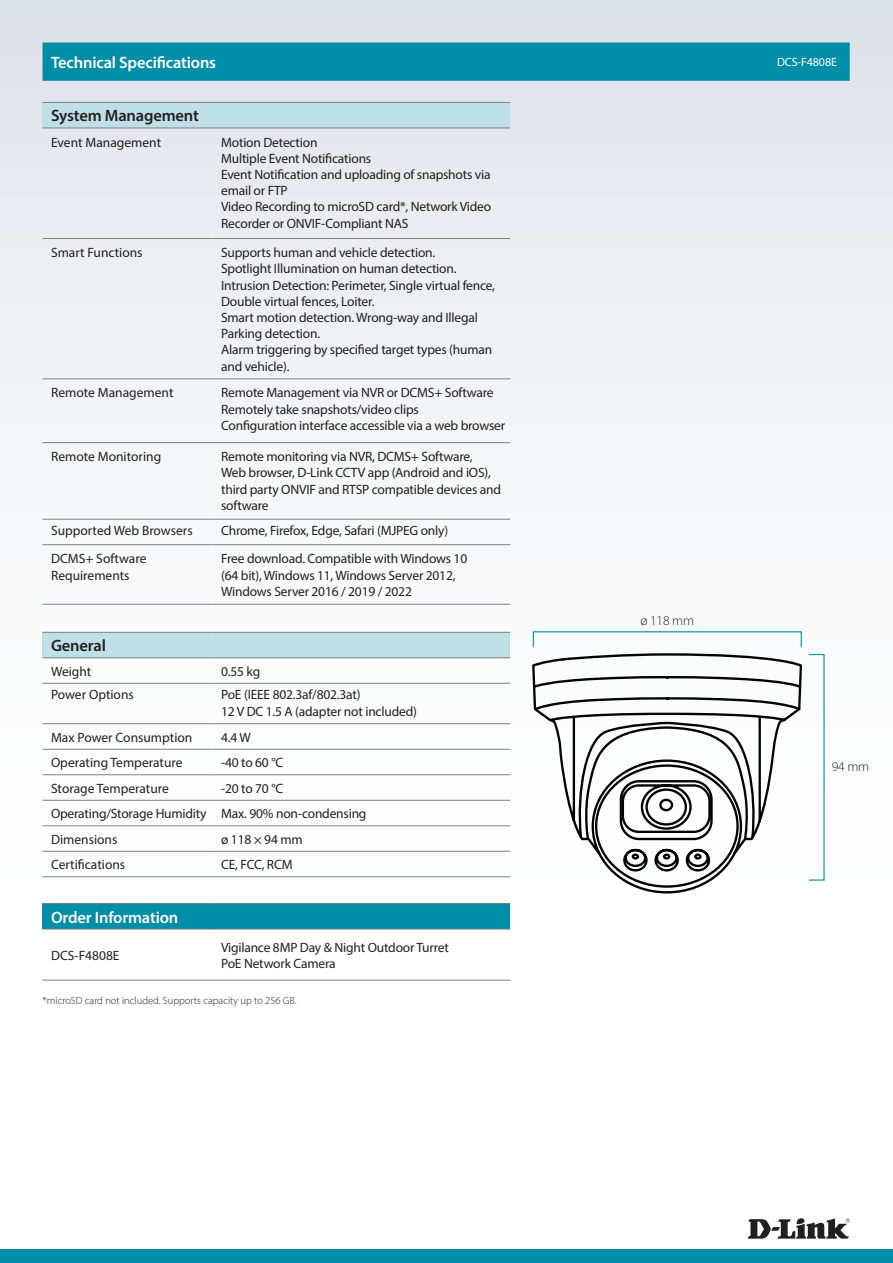
<style>
.page{position:relative;width:893px;height:1263px;background:#fff}
.page>*{position:absolute;margin:0;border:0;box-sizing:border-box;transform-origin:0 0}
.t1{font:600 16.5px "Myriad Pro";letter-spacing:-.01em;color:#fff}
.t2{font:600 16.5px "Myriad Pro";letter-spacing:-.01em;color:#231f20}
.t3{font:13.5px/16.2px "Myriad Pro";letter-spacing:-.015em;color:#231f20}
.t4{font:300 13.5px "Myriad Pro";color:#231f20}
.t5{font:12px "Myriad Pro";letter-spacing:-.01em;color:#fff}
.t6{font:300 10.5px "Myriad Pro";color:#231f20}
.s1{font-weight:400;color:#57585a}
</style>
<div class="page">
<div style="left:0;top:1249px;width:893px;height:14px;background:#008da8"></div>
<div style="left:0;top:0;width:893px;height:1084px;background:linear-gradient(to bottom,#e2e6ec,#fff)"></div>
<svg style="left:748px;top:1218px;width:102px;height:21px"></svg>
<div style="left:43px;top:43px;width:807px;height:38px;background:#008da8"></div>
<div style="left:43px;top:102px;width:467px;height:26px;background:#c0e0e8"></div>
<hr style="left:43px;top:102px;width:170px;height:1px;background:#808285">
<hr style="left:213px;top:102px;width:297px;height:1px;background:#808285">
<hr style="left:43px;top:128px;width:170px;height:1px;background:#808285">
<hr style="left:213px;top:128px;width:297px;height:1px;background:#808285">
<hr style="left:43px;top:238px;width:170px;height:1px;background:#808285">
<hr style="left:213px;top:238px;width:297px;height:1px;background:#808285">
<hr style="left:43px;top:378px;width:170px;height:1px;background:#808285">
<hr style="left:213px;top:378px;width:297px;height:1px;background:#808285">
<hr style="left:43px;top:442px;width:170px;height:1px;background:#808285">
<hr style="left:213px;top:442px;width:297px;height:1px;background:#808285">
<hr style="left:43px;top:519px;width:170px;height:1px;background:#808285">
<hr style="left:213px;top:519px;width:297px;height:1px;background:#808285">
<hr style="left:43px;top:544px;width:170px;height:1px;background:#808285">
<hr style="left:213px;top:544px;width:297px;height:1px;background:#808285">
<hr style="left:43px;top:604px;width:170px;height:1px;background:#808285">
<hr style="left:213px;top:604px;width:297px;height:1px;background:#808285">
<div style="left:43px;top:632px;width:467px;height:26px;background:#c0e0e8"></div>
<hr style="left:43px;top:632px;width:170px;height:1px;background:#808285">
<hr style="left:213px;top:632px;width:297px;height:1px;background:#808285">
<hr style="left:43px;top:657px;width:170px;height:1px;background:#808285">
<hr style="left:213px;top:657px;width:297px;height:1px;background:#808285">
<hr style="left:43px;top:683px;width:170px;height:1px;background:#808285">
<hr style="left:213px;top:683px;width:297px;height:1px;background:#808285">
<hr style="left:43px;top:723px;width:170px;height:1px;background:#808285">
<hr style="left:213px;top:723px;width:297px;height:1px;background:#808285">
<hr style="left:43px;top:749px;width:170px;height:1px;background:#808285">
<hr style="left:213px;top:749px;width:297px;height:1px;background:#808285">
<hr style="left:43px;top:774px;width:170px;height:1px;background:#808285">
<hr style="left:213px;top:774px;width:297px;height:1px;background:#808285">
<hr style="left:43px;top:800px;width:170px;height:1px;background:#808285">
<hr style="left:213px;top:800px;width:297px;height:1px;background:#808285">
<hr style="left:43px;top:825px;width:170px;height:1px;background:#808285">
<hr style="left:213px;top:825px;width:297px;height:1px;background:#808285">
<hr style="left:43px;top:851px;width:170px;height:1px;background:#808285">
<hr style="left:213px;top:851px;width:297px;height:1px;background:#808285">
<hr style="left:43px;top:876px;width:170px;height:1px;background:#808285">
<hr style="left:213px;top:876px;width:297px;height:1px;background:#808285">
<div style="left:43px;top:903px;width:467px;height:26px;background:#008da8"></div>
<hr style="left:43px;top:903px;width:170px;height:1px;background:#808285">
<hr style="left:213px;top:903px;width:297px;height:1px;background:#808285">
<hr style="left:43px;top:929px;width:170px;height:1px;background:#808285">
<hr style="left:213px;top:929px;width:297px;height:1px;background:#808285">
<hr style="left:43px;top:980px;width:170px;height:1px;background:#808285">
<hr style="left:213px;top:980px;width:297px;height:1px;background:#808285">
<svg style="left:532px;top:653px;width:270px;height:240px"></svg>
<p class="t1" style="left:51px;top:52px;width:167px">Technical Specifications</p>
<p class="t5" style="left:777px;top:55px;width:61px">DCS-F4808E</p>
<p class="t2" style="left:51px;top:105px;width:149px">System Management</p>
<p class="t3" style="left:51px;top:134px;width:112px">Event Management</p>
<p class="t3" style="left:221px;top:134px;width:98px">Motion Detection</p>
<p class="t3" style="left:221px;top:150px;width:152px">Multiple Event Notifications</p>
<p class="t3" style="left:221px;top:166px;width:271px">Event Notification and uploading of snapshots via email or FTP</p>
<p class="t3" style="left:221px;top:199px;width:272px">Video Recording to microSD card*, Network Video<br>Recorder or ONVIF-Compliant NAS</p>
<p class="t3" style="left:51px;top:244px;width:93px">Smart Functions</p>
<p class="t3" style="left:221px;top:244px;width:216px">Supports human and vehicle detection.</p>
<p class="t3" style="left:221px;top:260px;width:237px">Spotlight Illumination on human detection.</p>
<p class="t3" style="left:221px;top:277px;width:275px">Intrusion Detection: Perimeter, Single virtual fence,<br>Double virtual fences, Loiter.</p>
<p class="t3" style="left:221px;top:309px;width:258px">Smart motion detection. Wrong-way and Illegal<br>Parking detection.</p>
<p class="t3" style="left:221px;top:341px;width:273px">Alarm triggering by specified target types (human and vehicle).</p>
<p class="t3" style="left:51px;top:385px;width:124px">Remote Management</p>
<p class="t3" style="left:221px;top:385px;width:274px">Remote Management via NVR or DCMS+ Software</p>
<p class="t3" style="left:221px;top:401px;width:199px">Remotely take snapshots/video clips</p>
<p class="t3" style="left:221px;top:417px;width:286px">Configuration interface accessible via a web browser</p>
<p class="t3" style="left:51px;top:448px;width:112px">Remote Monitoring</p>
<p class="t3" style="left:221px;top:448px;width:281px">Remote monitoring via NVR, DCMS+ Software, Web browser, D-Link CCTV app (Android and iOS), third party ONVIF and RTSP compatible devices and software</p>
<p class="t3" style="left:51px;top:522px;width:143px">Supported Web Browsers</p>
<p class="t3" style="left:221px;top:522px;width:229px">Chrome, Firefox, Edge, Safari (MJPEG only)</p>
<p class="t3" style="left:51px;top:550px;width:97px">DCMS+ Software</p>
<p class="t3" style="left:51px;top:567px;width:80px">Requirements</p>
<p class="t3" style="left:221px;top:550px;width:248px">Free download. Compatible with Windows 10</p>
<p class="t3" style="left:221px;top:567px;width:236px">(64 bit), Windows 11, Windows Server 2012,</p>
<p class="t3" style="left:221px;top:583px;width:192px">Windows Server 2016 / 2019 / 2022</p>
<p class="t2" style="left:51px;top:635px;width:56px">General</p>
<p class="t3" style="left:51px;top:663px;width:42px">Weight</p>
<p class="t3" style="left:221px;top:663px;width:41px">0.55 kg</p>
<p class="t3" style="left:51px;top:687px;width:84px">Power Options</p>
<p class="t3" style="left:221px;top:687px;width:141px">PoE (IEEE 802.3af/802.3at)</p>
<p class="t3" style="left:221px;top:703px;width:197px">12 V DC 1.5 A (adapter not included)</p>
<p class="t3" style="left:51px;top:729px;width:143px">Max Power Consumption</p>
<p class="t3" style="left:221px;top:729px;width:31px">4.4 W</p>
<p class="t3" style="left:51px;top:754px;width:133px">Operating Temperature</p>
<p class="t3" style="left:221px;top:754px;width:64px">-40 to 60 °C</p>
<p class="t3" style="left:51px;top:780px;width:119px">Storage Temperature</p>
<p class="t3" style="left:221px;top:780px;width:64px">-20 to 70 °C</p>
<p class="t3" style="left:51px;top:805px;width:157px">Operating/Storage Humidity</p>
<p class="t3" style="left:221px;top:805px;width:147px">Max. 90% non-condensing</p>
<p class="t3" style="left:51px;top:831px;width:68px">Dimensions</p>
<p class="t3" style="left:221px;top:831px;width:83px">ø 118 × 94 mm</p>
<p class="t3" style="left:51px;top:856px;width:76px">Certifications</p>
<p class="t3" style="left:221px;top:856px;width:73px">CE, FCC, RCM</p>
<p class="t1" style="left:51px;top:906px;width:129px">Order Information</p>
<p class="t3" style="left:51px;top:947px;width:70px">DCS-F4808E</p>
<p class="t3" style="left:221px;top:939px;width:229px">Vigilance 8MP Day &amp; Night Outdoor Turret</p>
<p class="t3" style="left:221px;top:955px;width:116px">PoE Network Camera</p>
<p class="t6" style="left:43px;top:994px;width:256px"><span class="s1">*</span>microSD card not included. Supports capacity up to 256 GB.</p>
<p class="t4" style="left:640px;top:613px;width:55px">ø 118 mm</p>
<p class="t4" style="left:832px;top:758px;width:39px">94 mm</p>
</div>
